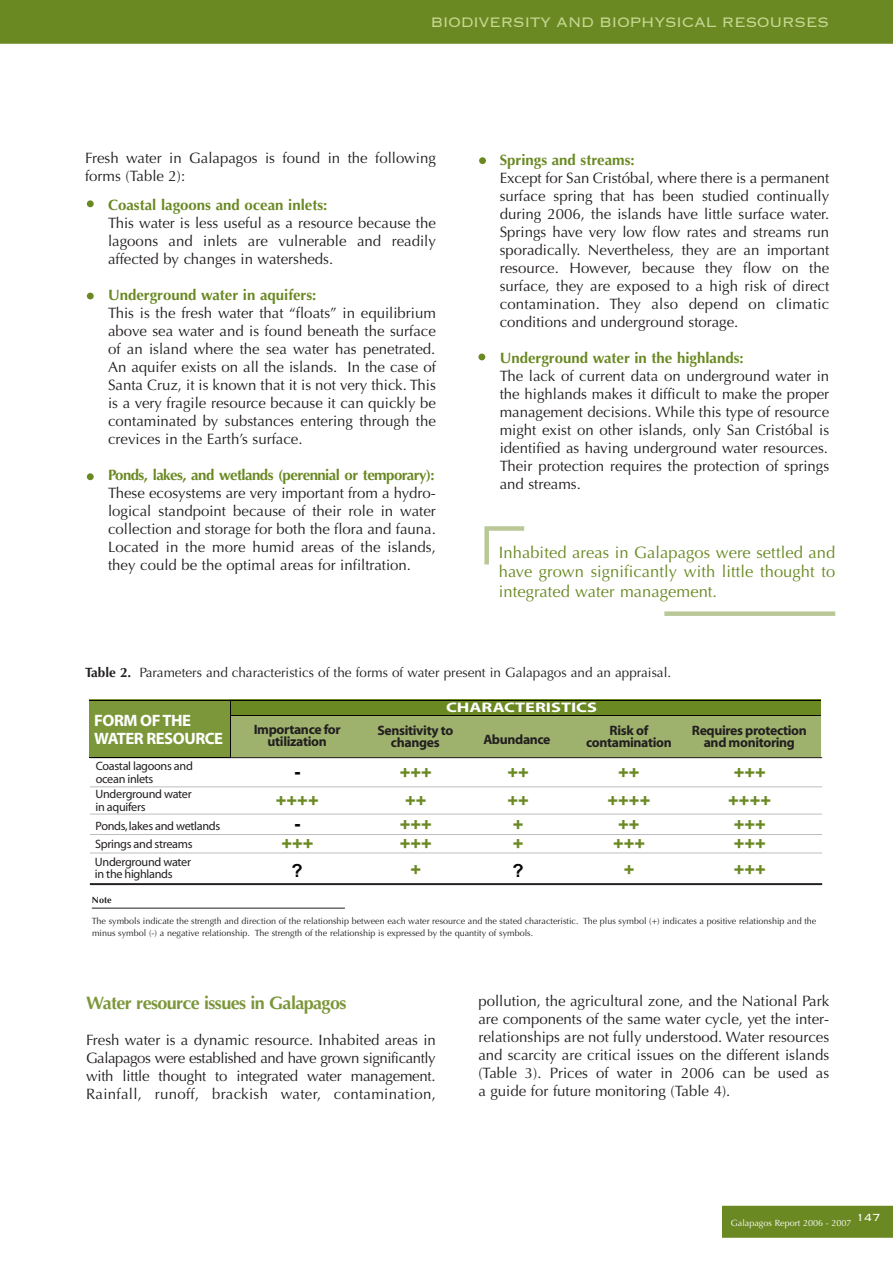
<style>
.page{position:relative;width:893px;height:1263px;background:#fff}
.page>*{position:absolute;margin:0;border:0;box-sizing:border-box;transform-origin:0 0}
.t1{font:700 18.15px "Arial";color:#6a8922}
.t2{font:700 18.15px "Arial";color:#050504}
.t3{font:300 18px "Copperplate";letter-spacing:-.03em;color:#c7d993}
.t4{font:700 18px "Optima";letter-spacing:-.035em;color:#7c973a}
.t5{font:16.5px/19.5px "Optima";letter-spacing:.005em;color:#6a8922;text-align:justify}
.t6{font:700 16.5px/18.1px "Myriad";letter-spacing:-.025em;color:#fff}
.t7{font:15px/18px "Optima";color:#231f20;text-align:justify}
.t8{font:700 15px "Optima";color:#6a8922}
.t9{font:700 15px "Optima";letter-spacing:-.035em;color:#6a8922}
.t10{font:700 13.95px "Myriad";color:#fff;scale:1.32 1}
.t11{font:700 13.65px/12.6px "Myriad";letter-spacing:-.025em;color:#231f20;text-align:center}
.t12{font:13.5px "Optima";color:#231f20}
.t13{font:12.15px/12.1px "Myriad";letter-spacing:-.025em;color:#231f20}
.t14{font:9px/12px "Optima";color:#231f20}
.t15{font:9px "Optima";color:#fff}
.t16{font:700 9px "Optima";color:#231f20}
.s1{font-weight:700}
</style>
<div class="page">
<div style="left:0;top:0;width:893px;height:44px;background:#6a8922"></div>
<div style="left:722px;top:1205px;width:171px;height:33px;background:#6a8922"></div>
<div style="left:231px;top:715px;width:589px;height:43px;background:#9eb26e"></div>
<hr style="left:90px;top:757px;width:732px;height:1px;background:#231f20">
<div style="left:89px;top:700px;width:142px;height:57px;background:#7c973a"></div>
<div style="left:231px;top:700px;width:590px;height:15px;background:#6a8922"></div>
<hr style="left:90px;top:700px;width:140px;height:1px;background:#050504">
<hr style="left:231px;top:700px;width:590px;height:1px;background:#050504">
<svg style="left:230px;top:700px;width:1px;height:15px"></svg>
<hr style="left:231px;top:715px;width:133px;height:1px;background:#050504">
<hr style="left:364px;top:715px;width:103px;height:1px;background:#050504">
<hr style="left:468px;top:715px;width:101px;height:1px;background:#050504">
<hr style="left:569px;top:715px;width:120px;height:1px;background:#050504">
<hr style="left:687px;top:715px;width:134px;height:1px;background:#050504">
<hr style="left:230px;top:715px;width:1px;height:42px;background:#050504">
<hr style="left:90px;top:757px;width:140px;height:1px;background:#050504">
<hr style="left:90px;top:786px;width:732px;height:1px;background:#bcbdc0">
<hr style="left:90px;top:814px;width:732px;height:1px;background:#bcbdc0">
<hr style="left:90px;top:834px;width:732px;height:1px;background:#bcbdc0">
<hr style="left:90px;top:853px;width:732px;height:1px;background:#bcbdc0">
<hr style="left:90px;top:883px;width:732px;height:2px;background:#231f20">
<div style="left:87px;top:200px;width:7px;height:7px;background:#6a8922;border-radius:50%"></div>
<div style="left:87px;top:293px;width:7px;height:6px;background:#6a8922;border-radius:50%"></div>
<div style="left:87px;top:473px;width:7px;height:7px;background:#6a8922;border-radius:50%"></div>
<div style="left:479px;top:157px;width:7px;height:7px;background:#6a8922;border-radius:50%"></div>
<div style="left:478px;top:354px;width:7px;height:6px;background:#6a8922;border-radius:50%"></div>
<svg style="left:484px;top:526px;width:41px;height:39px"></svg>
<div style="left:664px;top:611px;width:171px;height:5px;background:#bac897"></div>
<hr style="left:92px;top:908px;width:253px;height:1px;background:#231f20">
<p class="t3" style="left:430px;top:10px;width:400px">BIODIVERSITY AND BIOPHYSICAL RESOURSES</p>
<p class="t7" style="left:85px;top:149px;width:352px">Fresh water in Galapagos is found in the following forms (Table 2):</p>
<p class="t8" style="left:108px;top:196px;width:221px">Coastal lagoons and ocean inlets:</p>
<p class="t7" style="left:108px;top:214px;width:329px">This water is less useful as a resource because the lagoons and inlets are vulnerable and readily affected by changes in watersheds.</p>
<p class="t8" style="left:108px;top:286px;width:210px">Underground water in aquifers:</p>
<p class="t7" style="left:108px;top:304px;width:329px">This is the fresh water that “floats” in equilibrium above sea water and is found beneath the surface of an island where the sea water has penetrated.<br>An aquifer exists on all the islands. In the case of Santa Cruz, it is known that it is not very thick. This is a very fragile resource because it can quickly be contaminated by substances entering through the crevices in the Earth’s surface.</p>
<p class="t9" style="left:108px;top:466px;width:328px">Ponds, lakes, and wetlands (perennial or temporary):</p>
<p class="t7" style="left:108px;top:484px;width:329px">These ecosystems are very important from a hydro&shy;logical standpoint because of their role in water collection and storage for both the flora and fauna.<br>Located in the more humid areas of the islands, they could be the optimal areas for infiltration.</p>
<p class="t8" style="left:500px;top:151px;width:137px">Springs and streams:</p>
<p class="t7" style="left:500px;top:169px;width:331px">Except for San Cristóbal, where there is a permanent surface spring that has been studied continually during 2006, the islands have little surface water.<br>Springs have very low flow rates and streams run sporadically. Nevertheless, they are an important resource. However, because they flow on the surface, they are exposed to a high risk of direct contamination. They also depend on climatic conditions and underground storage.</p>
<p class="t8" style="left:500px;top:349px;width:245px">Underground water in the highlands:</p>
<p class="t7" style="left:500px;top:367px;width:331px">The lack of current data on underground water in the highlands makes it difficult to make the proper management decisions. While this type of resource might exist on other islands, only San Cristóbal is identified as having underground water resources.<br>Their protection requires the protection of springs and streams.</p>
<p class="t5" style="left:499px;top:542px;width:338px">Inhabited areas in Galapagos were settled and have grown significantly with little thought to integrated water management.</p>
<p class="t12" style="left:85px;top:664px;width:588px"><span class="s1">Table 2.</span> Parameters and characteristics of the forms of water present in Galapagos and an appraisal.</p>
<p class="t6" style="left:94px;top:713px;width:130px;text-indent:8px">ORM OF TH<br>WATER RESOURCE</p>
<p class="t13" style="left:102px;top:761px;width:92px">oastal lag ons and cean inlets</p>
<p class="t13" style="left:98px;top:789px;width:95px;text-indent:5px">nderground water n aquifers</p>
<p class="t13" style="left:101px;top:820px;width:120px">ond lakes and wetlands</p>
<p class="t13" style="left:97px;top:857px;width:95px;text-indent:5px">nderground water n the highlands</p>
<p class="t13" style="left:101px;top:838px;width:93px">prings and streams</p>
<p class="t10" style="left:446px;top:702px;width:116px">CHARACTERISTICS</p>
<p class="t11" style="left:257px;top:724px;width:85px">mportance for tilization</p>
<p class="t11" style="left:385px;top:725px;width:70px">ens ivity to changes</p>
<p class="t11" style="left:483px;top:734px;width:69px">Abundance</p>
<p class="t11" style="left:592px;top:725px;width:81px">isk of ontamination</p>
<p class="t11" style="left:700px;top:725px;width:109px">equires protection nd monitoring</p>
<p class="t1" style="left:400px;top:762px;width:34px">+++</p>
<p class="t1" style="left:507px;top:762px;width:23px">++</p>
<p class="t1" style="left:618px;top:762px;width:23px">++</p>
<p class="t1" style="left:734px;top:762px;width:34px">+++</p>
<p class="t1" style="left:276px;top:790px;width:44px">++++</p>
<p class="t1" style="left:405px;top:790px;width:23px">++</p>
<p class="t1" style="left:507px;top:790px;width:23px">++</p>
<p class="t1" style="left:608px;top:790px;width:44px">++++</p>
<p class="t1" style="left:728px;top:790px;width:44px">++++</p>
<p class="t1" style="left:400px;top:814px;width:34px">+++</p>
<p class="t1" style="left:513px;top:814px;width:12px">+</p>
<p class="t1" style="left:618px;top:814px;width:23px">++</p>
<p class="t1" style="left:734px;top:814px;width:34px">+++</p>
<p class="t1" style="left:281px;top:833px;width:34px">+++</p>
<p class="t1" style="left:400px;top:833px;width:34px">+++</p>
<p class="t1" style="left:513px;top:833px;width:12px">+</p>
<p class="t1" style="left:613px;top:833px;width:34px">+++</p>
<p class="t1" style="left:734px;top:833px;width:34px">+++</p>
<p class="t2" style="left:292px;top:860px;width:13px">?</p>
<p class="t1" style="left:411px;top:859px;width:12px">+</p>
<p class="t2" style="left:512px;top:860px;width:13px">?</p>
<p class="t1" style="left:624px;top:859px;width:12px">+</p>
<p class="t1" style="left:734px;top:859px;width:34px">+++</p>
<p class="t16" style="left:92px;top:894px;width:21px">Note</p>
<p class="t14" style="left:92px;top:915px;width:726px">The symbols indicate the strength and direction of the relationship between each water resource and the stated characteristic. The plus symbol (+) indicates a positive relationship and the minus symbol (-) a negative relationship. The strength of the relationship is expressed by the quantity of symbols.</p>
<p class="t4" style="left:86px;top:992px;width:262px">Water resource issues in Galapagos</p>
<p class="t7" style="left:86px;top:1031px;width:351px">Fresh water is a dynamic resource. Inhabited areas in Galapagos were established and have grown significantly with little thought to integrated water management.<br>Rainfall, runoff, brackish water, contamination,</p>
<p class="t7" style="left:478px;top:992px;width:352px">pollution, the agricultural zone, and the National Park are components of the same water cycle, yet the inter&shy;relationships are not fully understood. Water resources and scarcity are critical issues on the different islands (Table 3). Prices of water in 2006 can be used as a guide for future monitoring (Table 4).</p>
<p class="t15" style="left:731px;top:1217px;width:151px">Galapagos Report 2006 - 2007 <sup>147</sup></p>
</div>
